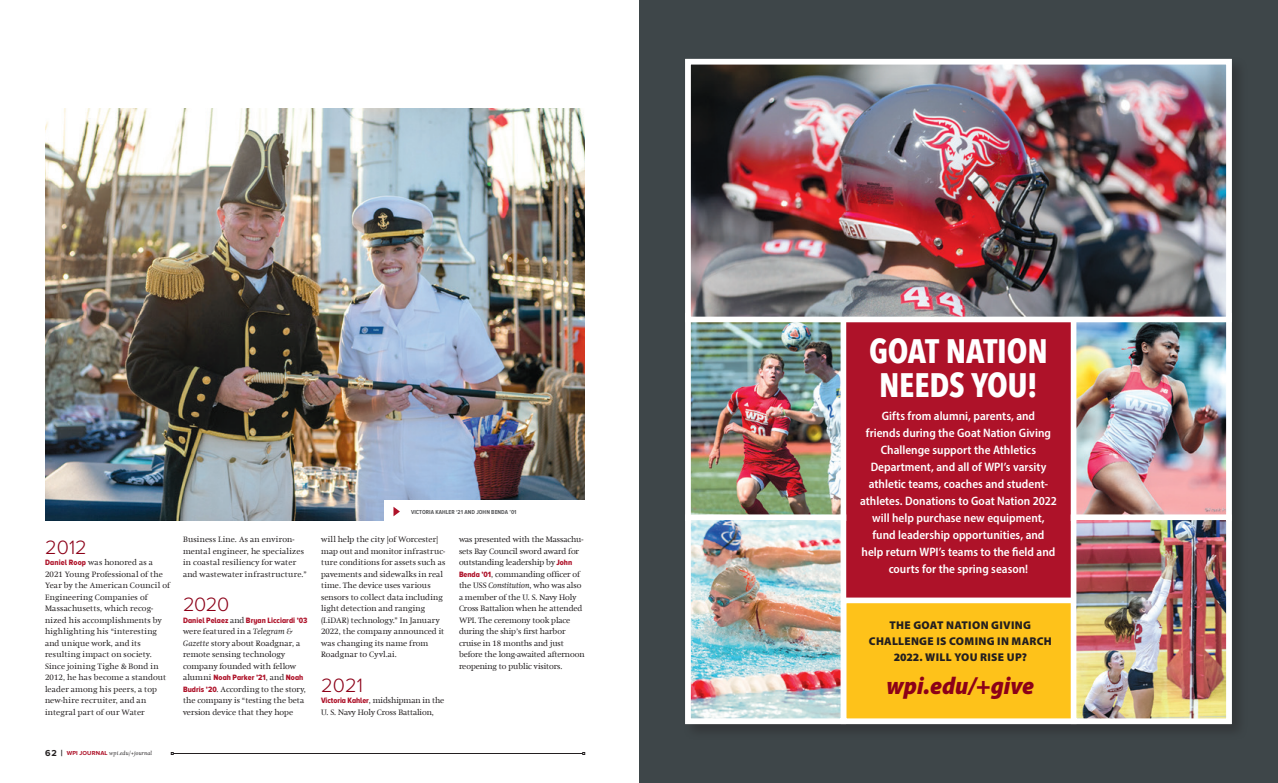
<style>
.page{position:relative;width:1278px;height:783px;background:#fff}
.page>*{position:absolute;margin:0;border:0;box-sizing:border-box;transform-origin:0 0}
.t1{font:700 33.9px/33.9px "Avenir Next Condensed";letter-spacing:-.005em;color:#fff}
.t2{font:italic 900 semi-condensed 24.5px "Myriad Pro";color:#8c0118}
.CN_YEAR{font:300 20px "Proxima Nova";letter-spacing:.005em;color:#8c0118}
.t3{font:600 semi-condensed 12.2px/16.9px "Myriad Pro";color:#fff;text-align:center}
.t4{font:900 11.3px/16px "Myriad Pro";letter-spacing:.025em;color:#231f20;text-align:center}
.CN_YEAR-2{font:8px/11.5px "Hollander Com";letter-spacing:.005em;color:#231f20}
.CN_YEAR-3{font:8px/11.5px "Hollander Com";letter-spacing:.03em;color:#231f20}
.t5{font:700 6px "Proxima Nova A Cond";letter-spacing:.005em;color:#57585a}
.t6{font:italic 5.5px "Hollander Com";letter-spacing:.03em;color:#231f20}
.s1{font-family:"Proxima Nova A Cond Extrabld";color:#ae1229}
.s2{font-style:italic}
.s3{font-family:"Proxima Nova";font-weight:700;font-style:normal;font-size:9px}
.s4{font-family:"Proxima Nova";font-weight:700;font-style:normal;font-size:6px;color:#ae1229}
</style>
<div class="page">
<div style="left:639px;top:0;width:639px;height:783px;background:#3e4649"></div>
<hr style="left:173px;top:753px;width:410px;height:1px;background:#231f20">
<img style="left:45px;top:108px;width:540px;height:412px">
<div style="left:384px;top:500px;width:206px;height:36px;background:#fff"></div>
<svg style="left:393px;top:507px;width:7px;height:9px"></svg>
<div style="left:682px;top:56px;width:566px;height:684px;background:#3a4043"></div>
<div style="left:685px;top:59px;width:547px;height:665px;background:#ae1229"></div>
<img style="left:1078px;top:322px;width:147px;height:395px">
<div style="left:1071px;top:313px;width:161px;height:208px;border:6px solid #fff"></div>
<img style="left:692px;top:322px;width:147px;height:395px">
<div style="left:685px;top:313px;width:161px;height:208px;border:6px solid #fff"></div>
<img style="left:692px;top:66px;width:533px;height:249px">
<div style="left:685px;top:59px;width:547px;height:263px;border:6px solid #fff"></div>
<div style="left:841px;top:598px;width:236px;height:126px;background:#fec21a;border:6px solid #fff"></div>
<div style="left:1071px;top:514px;width:161px;height:210px;border:6px solid #fff"></div>
<div style="left:685px;top:514px;width:161px;height:210px;border:6px solid #fff"></div>
<p class="CN_YEAR" style="left:45px;top:535px;width:43px">2012</p>
<p class="CN_YEAR-2" style="left:45px;top:557px;width:126px"><span class="s1">Daniel Roop</span> was honored as a<br>2021 Young Professional of the<br>Year by the American Council of<br>Engineering Companies of<br>Massachusetts, which recog&shy;nized his accomplishments by highlighting his “interesting and unique work, and its resulting impact on society.<br>Since joining Tighe &amp; Bond in<br>2012, he has become a standout leader among his peers, a top new-hire recruiter, and an integral part of our Water</p>
<p class="CN_YEAR-3" style="left:183px;top:534px;width:125px">Business Line. As an environ&shy;mental engineer, he specializes in coastal resiliency for water and wastewater infrastructure.”</p>
<p class="CN_YEAR" style="left:183px;top:593px;width:48px">2020</p>
<p class="CN_YEAR-2" style="left:183px;top:614px;width:126px"><span class="s1">Daniel Pelaez</span> and <span class="s1">Bryan Licciardi ’03 </span>were featured in a <span class="s2">Telegram &amp;<br>Gazette</span> story about Roadgnar, a remote sensing technology company founded with fellow alumni <span class="s1">Noah Parker ’21</span>, and <span class="s1">Noah<br>Budris ’20</span>. According to the story, the company is “testing the beta version device that they hope</p>
<p class="t6" style="left:45px;top:750px;width:109px"><span class="s3">62 |</span> <span class="s4">WPI JOURNAL</span> wpi.edu/+journal</p>
<p class="t5" style="left:411px;top:509px;width:107px">VICTORIA KAHLER ‘21 AND JOHN BENDA ’01</p>
<p class="CN_YEAR-2" style="left:321px;top:534px;width:126px">will help the city [of Worcester] map out and monitor infrastruc&shy;ture conditions for assets such as pavements and sidewalks in real time. The device uses various sensors to collect data including light detection and ranging (LiDAR) technology.” In January<br>2022, the company announced it was changing its name from<br>Roadgnar to Cyvl.ai.</p>
<p class="CN_YEAR" style="left:321px;top:673px;width:43px">2021</p>
<p class="CN_YEAR-2" style="left:321px;top:695px;width:125px"><span class="s1">Victoria Kahler</span>, midshipman in the<br>U. S. Navy Holy Cross Battalion,</p>
<p class="CN_YEAR-2" style="left:459px;top:534px;width:127px">was presented with the Massachu&shy;sets Bay Council sword award for outstanding leadership by <span class="s1">John<br>Benda ’01</span>, commanding officer of the USS <span class="s2">Constitution</span>, who was also a member of the U. S. Navy Holy<br>Cross Battalion when he attended<br>WPI. The ceremony took place during the ship’s first harbor cruise in 18 months and just before the long-awaited afternoon reopening to public visitors.</p>
<p class="t1" style="left:869px;top:334px;width:180px">GOAT NATION<br>NEEDS YOU!</p>
<p class="t3" style="left:860px;top:407px;width:198px">Gifts from alumni, parents, and<br>friends during the Goat Nation Giving Challenge support the Athletics Department, and all of WPI’s varsity athletic teams, coaches and student&shy;athletes. Donations to Goat Nation 2022 will help purchase new equipment, fund leadership opportunities, and help return WPI’s teams to the field and courts for the spring season!</p>
<p class="t4" style="left:869px;top:616px;width:184px">THE GOAT NATION GIVING<br>CHALLENGE IS COMING IN MARCH<br>2022. WILL YOU RISE UP?</p>
<p class="t2" style="left:887px;top:670px;width:149px">wpi.edu/+give</p>
</div>
